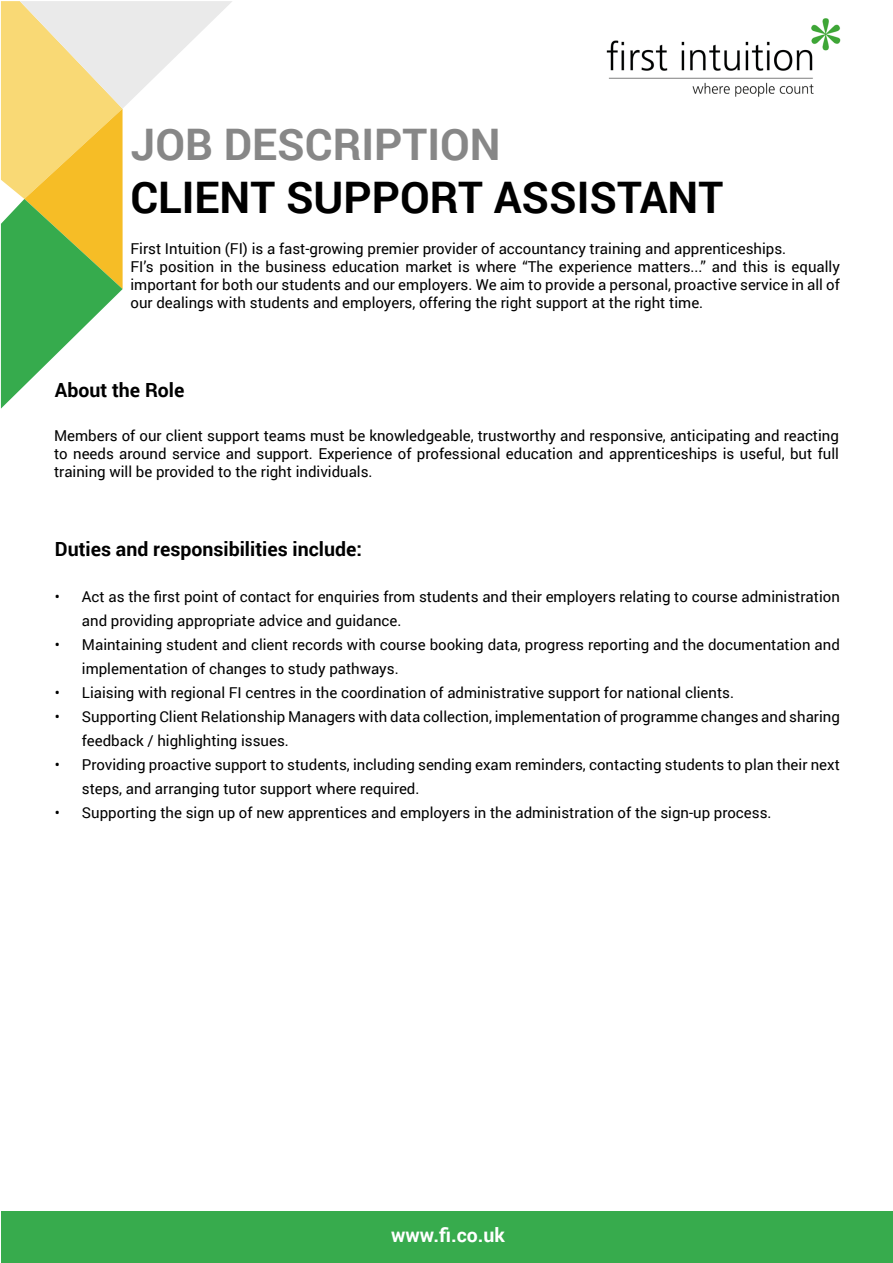
<style>
.page{position:relative;width:893px;height:1263px;background:#fff}
.page>*{position:absolute;margin:0;border:0;box-sizing:border-box;transform-origin:0 0}
.t1{font:700 43.5px "Roboto";color:#000}
.t2{font:700 43.5px "Roboto";color:#878787}
.t3{font:700 19.5px "Roboto";color:#000}
.t4{font:700 19.5px "Roboto";color:#fff}
.t5{font:15px/18px "Roboto";color:#000}
</style>
<div class="page">
<svg style="left:1px;top:1px;width:231px;height:408px"></svg>
<img style="left:606px;top:18px;width:235px;height:79px">
<div style="left:2px;top:1212px;width:891px;height:51px;background:#37ab4d"></div>
<h1 class="t2" style="left:130px;top:114px;width:372px">JOB DESCRIPTION</h1>
<h1 class="t1" style="left:130px;top:166px;width:594px">CLIENT SUPPORT ASSISTANT</h1>
<p class="t5" style="left:130px;top:239px;width:711px">First Intuition (FI) is a fast-growing premier provider of accountancy training and apprenticeships.<br>FI’s position in the business education market is where “The experience matters...” and this is equally important for both our students and our employers. We aim to provide a personal, proactive service in all of our dealings with students and employers, offering the right support at the right time.</p>
<h2 class="t3" style="left:55px;top:376px;width:131px">About the Role</h2>
<p class="t5" style="left:54px;top:426px;width:786px;text-align:justify">Members of our client support teams must be knowledgeable, trustworthy and responsive, anticipating and reacting to needs around service and support. Experience of professional education and apprenticeships is useful, but full training will be provided to the right individuals.</p>
<h2 class="t3" style="left:55px;top:536px;width:309px">Duties and responsibilities include:</h2>
<p class="t5" style="left:82px;top:584px;width:759px;line-height:24px;text-indent:-27px">• Act as the first point of contact for enquiries from students and their employers relating to course administration and providing appropriate advice and guidance.</p>
<p class="t5" style="left:82px;top:632px;width:759px;line-height:24px;text-indent:-27px">• Maintaining student and client records with course booking data, progress reporting and the documentation and implementation of changes to study pathways.</p>
<p class="t5" style="left:55px;top:683px;width:681px">• Liaising with regional FI centres in the coordination of administrative support for national clients.</p>
<p class="t5" style="left:82px;top:704px;width:759px;line-height:24px;text-indent:-27px">• Supporting Client Relationship Managers with data collection, implementation of programme changes and sharing feedback / highlighting issues.</p>
<p class="t5" style="left:82px;top:752px;width:759px;line-height:24px;text-indent:-27px">• Providing proactive support to students, including sending exam reminders, contacting students to plan their next steps, and arranging tutor support where required.</p>
<p class="t5" style="left:55px;top:803px;width:718px">• Supporting the sign up of new apprentices and employers in the administration of the sign-up process.</p>
<h2 class="t4" style="left:391px;top:1221px;width:115px">www.fi.co.uk</h2>
</div>
